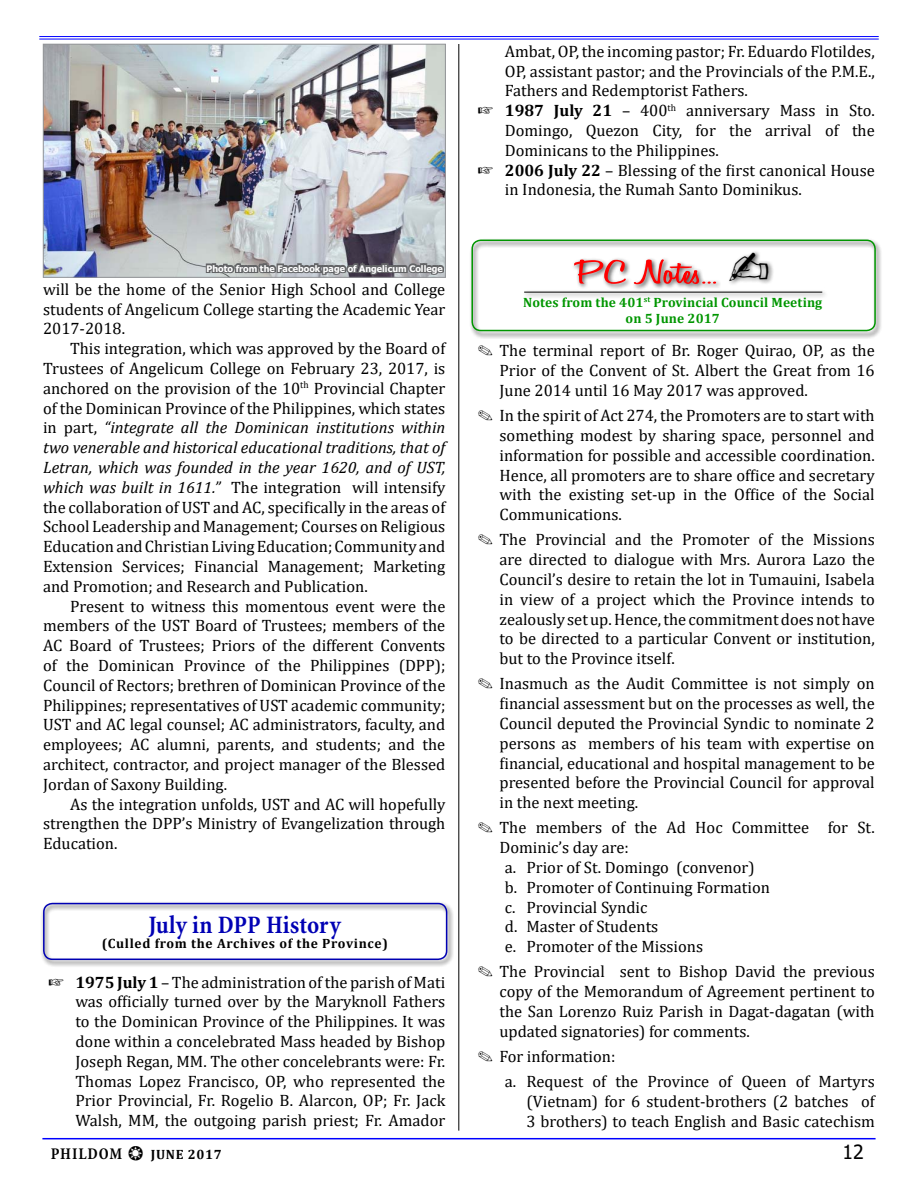
<style>
.page{position:relative;width:918px;height:1188px;background:#fff}
.page>*{position:absolute;margin:0;border:0;box-sizing:border-box;transform-origin:0 0}
.t1{font:600 34.5px "Honey Script";letter-spacing:.01em;color:#f00;scale:1.5 1}
.t2{font:700 condensed 25.5px "Minion";color:#0000b4}
.t3{font:19.5px "Tahoma";color:#000}
.t4{font:16.5px/19.8px "Cambria";color:#000;text-align:justify}
.t5{font:700 13.5px "Cambria";letter-spacing:.05em;color:#000}
.t6{font:700 13.5px/16.2px "Cambria";letter-spacing:.01em;color:#009600;text-align:center}
.t7{font:700 9px "Tahoma";color:#fff}
.s1{font-style:italic}
.s2{font-weight:700}
.s3{font-family:"Minion";font-stretch:condensed;font-size:16.5px}
.s4{font-family:"Dixieland";font-weight:400;font-size:19.5px}
</style>
<div class="page">
<hr style="left:42px;top:1138px;width:834px;height:1px;background:#00f">
<hr style="left:39px;top:36px;width:840px;height:1px;background:#00f">
<hr style="left:39px;top:39px;width:840px;height:1px;background:#00f">
<div style="left:40px;top:901px;width:414px;height:67px;background:#000;opacity:.8"></div>
<div style="left:43px;top:903px;width:404px;height:57px;border:2px solid #0000b4;border-radius:9px"></div>
<div style="left:469px;top:238px;width:413px;height:101px;background:#000;opacity:.8"></div>
<div style="left:471px;top:240px;width:405px;height:91px;border:2px solid #009600;border-radius:9px"></div>
<img style="left:45px;top:46px;width:399px;height:230px">
<div style="left:43px;top:44px;width:403px;height:234px;border:1px solid #939598"></div>
<svg style="left:204px;top:257px;width:242px;height:21px;background:#8c8d91"></svg>
<hr style="left:459px;top:44px;width:1px;height:1087px;background:#000">
<svg style="left:729px;top:252px;width:39px;height:29px"></svg>
<p class="t7" style="left:207px;top:262px;width:238px">Photo from the Facebook page of Angelicum College</p>
<p class="t4" style="left:43px;top:279px;width:404px">will be the home of the Senior High School and College students of Angelicum College starting the Academic Year 2017-2018.</p>
<p class="t4" style="left:43px;top:339px;width:404px;text-indent:27px">This integration, which was approved by the Board of Trustees of Angelicum College on February 23, 2017, is anchored on the provision of the 10<sup>th</sup> Provincial Chapter of the Dominican Province of the Philippines, which states in part, <span class="s1">“integrate all the Dominican institutions within two venerable and historical educational traditions, that of Letran, which was founded in the year 1620, and of UST, which was built in 1611.”</span> The integration will intensify the collaboration of UST and AC, specifically in the areas of School Leadership and Management; Courses on Religious Education and Christian Living Education; Community and Extension Services; Financial Management; Marketing and Promotion; and Research and Publication.</p>
<p class="t4" style="left:43px;top:596px;width:404px;text-indent:27px">Present to witness this momentous event were the members of the UST Board of Trustees; members of the AC Board of Trustees; Priors of the different Convents of the Dominican Province of the Philippines (DPP); Council of Rectors; brethren of Dominican Province of the Philippines; representatives of UST academic community; UST and AC legal counsel; AC administrators, faculty, and employees; AC alumni, parents, and students; and the architect, contractor, and project manager of the Blessed Jordan of Saxony Building.</p>
<p class="t4" style="left:43px;top:794px;width:404px;text-indent:27px">As the integration unfolds, UST and AC will hopefully strengthen the DPP’s Ministry of Evangelization through Education.</p>
<h2 class="t2" style="left:148px;top:911px;width:194px">July in DPP History</h2>
<p class="t5" style="left:102px;top:933px;width:288px">(Culled from the Archives of the Province)</p>
<p class="t4" style="left:75px;top:972px;width:371px;text-indent:-27px">☞ <span class="s2">1975 July 1</span> – The administration of the parish of Mati was officially turned over by the Maryknoll Fathers to the Dominican Province of the Philippines. It was done within a concelebrated Mass headed by Bishop Joseph Regan, MM. The other concelebrants were: Fr.<br>Thomas Lopez Francisco, OP, who represented the Prior Provincial, Fr. Rogelio B. Alarcon, OP; Fr. Jack Walsh, MM, the outgoing parish priest; Fr. Amador</p>
<p class="t4" style="left:505px;top:41px;width:371px">Ambat, OP, the incoming pastor; Fr. Eduardo Flotildes,</p>
<p class="t4" style="left:505px;top:61px;width:371px">OP, assistant pastor; and the Provincials of the P.M.E.,</p>
<p class="t4" style="left:505px;top:81px;width:245px">Fathers and Redemptorist Fathers.</p>
<p class="t4" style="left:478px;top:101px;width:398px">☞ <span class="s2">1987 July 21</span> – 400<sup>th</sup> anniversary Mass in Sto.</p>
<p class="t4" style="left:505px;top:120px;width:371px">Domingo, Quezon City, for the arrival of the</p>
<p class="t4" style="left:505px;top:140px;width:216px">Dominicans to the Philippines.</p>
<p class="t4" style="left:478px;top:160px;width:398px">☞ <span class="s2">2006 July 22</span> – Blessing of the first canonical House</p>
<p class="t4" style="left:505px;top:180px;width:298px">in Indonesia, the Rumah Santo Dominikus.</p>
<h1 class="t1" style="left:575px;top:252px;width:96px">PC Notes...</h1>
<p class="t6" style="left:523px;top:294px;width:301px">Notes from the 401<sup>st</sup> Provincial Council Meeting on 5 June 2017</p>
<p class="t4" style="left:499px;top:341px;width:377px;text-indent:-22px">✎ The terminal report of Br. Roger Quirao, OP, as the Prior of the Convent of St. Albert the Great from 16<br>June 2014 until 16 May 2017 was approved.</p>
<p class="t4" style="left:499px;top:406px;width:377px;text-indent:-22px">✎ In the spirit of Act 274, the Promoters are to start with something modest by sharing space, personnel and information for possible and accessible coordination.<br>Hence, all promoters are to share office and secretary with the existing set-up in the Office of the Social Communications.</p>
<p class="t4" style="left:499px;top:530px;width:377px;text-indent:-22px">✎ The Provincial and the Promoter of the Missions are directed to dialogue with Mrs. Aurora Lazo the Council’s desire to retain the lot in Tumauini, Isabela in view of a project which the Province intends to zealously set up. Hence, the commitment does not have to be directed to a particular Convent or institution, but to the Province itself.</p>
<p class="t4" style="left:499px;top:674px;width:377px;text-indent:-22px">✎ Inasmuch as the Audit Committee is not simply on financial assessment but on the processes as well, the Council deputed the Provincial Syndic to nominate 2 persons as members of his team with expertise on financial, educational and hospital management to be presented before the Provincial Council for approval in the next meeting.</p>
<p class="t4" style="left:478px;top:818px;width:398px">✎ The members of the Ad Hoc Committee for St.</p>
<p class="t4" style="left:499px;top:838px;width:131px">Dominic’s day are:</p>
<p class="t4" style="left:505px;top:857px;width:251px">a. Prior of St. Domingo (convenor)</p>
<p class="t4" style="left:505px;top:877px;width:267px">b. Promoter of Continuing Formation</p>
<p class="t4" style="left:505px;top:897px;width:144px">c. Provincial Syndic</p>
<p class="t4" style="left:505px;top:917px;width:155px">d. Master of Students</p>
<p class="t4" style="left:505px;top:937px;width:200px">e. Promoter of the Missions</p>
<p class="t4" style="left:499px;top:962px;width:377px;text-indent:-22px">✎ The Provincial sent to Bishop David the previous copy of the Memorandum of Agreement pertinent to the San Lorenzo Ruiz Parish in Dagat-dagatan (with updated signatories) for comments.</p>
<p class="t4" style="left:505px;top:1044px;width:371px;line-height:25.2px;text-indent:-27px">✎ For information:<br>a. Request of the Province of Queen of Martyrs</p>
<p class="t4" style="left:526px;top:1091px;width:350px">(Vietnam) for 6 student-brothers (2 batches of<br>3 brothers) to teach English and Basic catechism</p>
<p class="t5" style="left:51px;top:1145px;width:172px"><span class="s3">PHILDOM</span> <span class="s4">b</span> June 2017</p>
<p class="t3" style="left:842px;top:1139px;width:23px">12</p>
</div>
